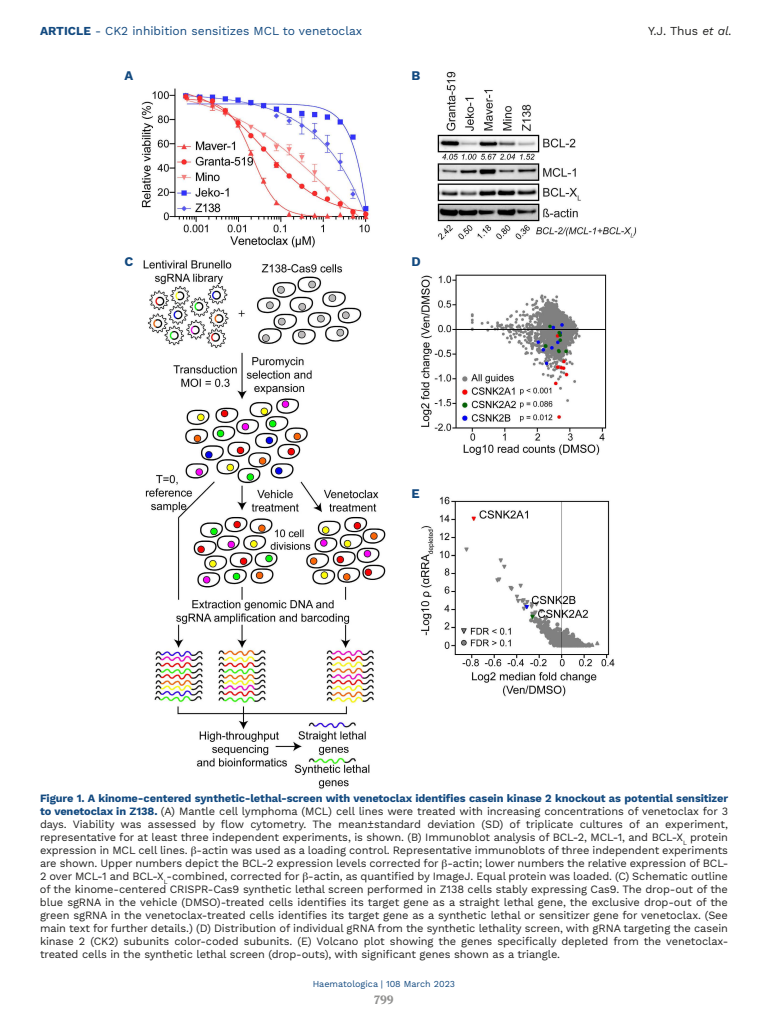
<style>
.page{position:relative;width:768px;height:1024px;background:#fff}
.page>*{position:absolute;margin:0;border:0;box-sizing:border-box;transform-origin:0 0}
.t1{font:700 13px "Work Sans";color:#134a80}
.t2{font:12px "Work Sans";color:#134a80}
.t3{font:12px "Work Sans";color:#222221}
.t4{font:700 12px "Volkhov";color:#919190}
.t5{font:11px/13px "Work Sans";letter-spacing:-.01em;color:#222221;text-align:justify}
.t6{font:9px "Work Sans";color:#134a80}
.s1{font-weight:700}
.s2{font-style:italic}
.s3{font-weight:700;color:#134a80}
</style>
<div class="page">
<img style="left:141px;top:71px;width:496px;height:718px">
<p class="t2" style="left:40px;top:24px;width:324px"><span class="s1">ARTICLE</span> - CK2 inhibition sensitizes MCL to venetoclax</p>
<p class="t3" style="left:648px;top:24px;width:85px">Y.J. Thus <span class="s2">et al.</span></p>
<p class="t1" style="left:125px;top:68px;width:10px">A</p>
<p class="t1" style="left:412px;top:68px;width:10px">B</p>
<p class="t1" style="left:125px;top:254px;width:10px">C</p>
<p class="t1" style="left:412px;top:254px;width:11px">D</p>
<p class="t1" style="left:412px;top:486px;width:10px">E</p>
<p class="t5" style="left:40px;top:792px;width:690px"><span class="s3">Figure 1. A kinome-centered synthetic-lethal-screen with venetoclax identifies casein kinase 2 knockout as potential sensitizer to venetoclax in Z138.</span> (A) Mantle cell lymphoma (MCL) cell lines were treated with increasing concentrations of venetoclax for 3 days. Viability was assessed by flow cytometry. The mean±standard deviation (SD) of triplicate cultures of an experiment, representative for at least three independent experiments, is shown. (B) Immunoblot analysis of BCL-2, MCL-1, and BCL-X<sub>L</sub> protein expression in MCL cell lines. -actin was used as a loading control. Representative immunoblots of three independent experiments are shown. Upper numbers depict the BCL-2 expression levels corrected for -actin; lower numbers the relative expression of BCL-2 over MCL-1 and BCL-X<sub>L</sub>-combined, corrected for -actin, as quantified by ImageJ. Equal protein was loaded. (C) Schematic outline of the kinome-centered CRISPR-Cas9 synthetic lethal screen performed in Z138 cells stably expressing Cas9. The drop-out of the blue sgRNA in the vehicle (DMSO)-treated cells identifies its target gene as a straight lethal gene, the exclusive drop-out of the green sgRNA in the venetoclax-treated cells identifies its target gene as a synthetic lethal or sensitizer gene for venetoclax. (See main text for further details.) (D) Distribution of individual gRNA from the synthetic lethality screen, with gRNA targeting the casein kinase 2 (CK2) subunits color-coded subunits. (E) Volcano plot showing the genes specifically depleted from the venetoclax&shy;treated cells in the synthetic lethal screen (drop-outs), with significant genes shown as a triangle.</p>
<p class="t6" style="left:313px;top:978px;width:144px">Haematologica | 108 March 2023</p>
<p class="t4" style="left:374px;top:992px;width:21px">799</p>
</div>
